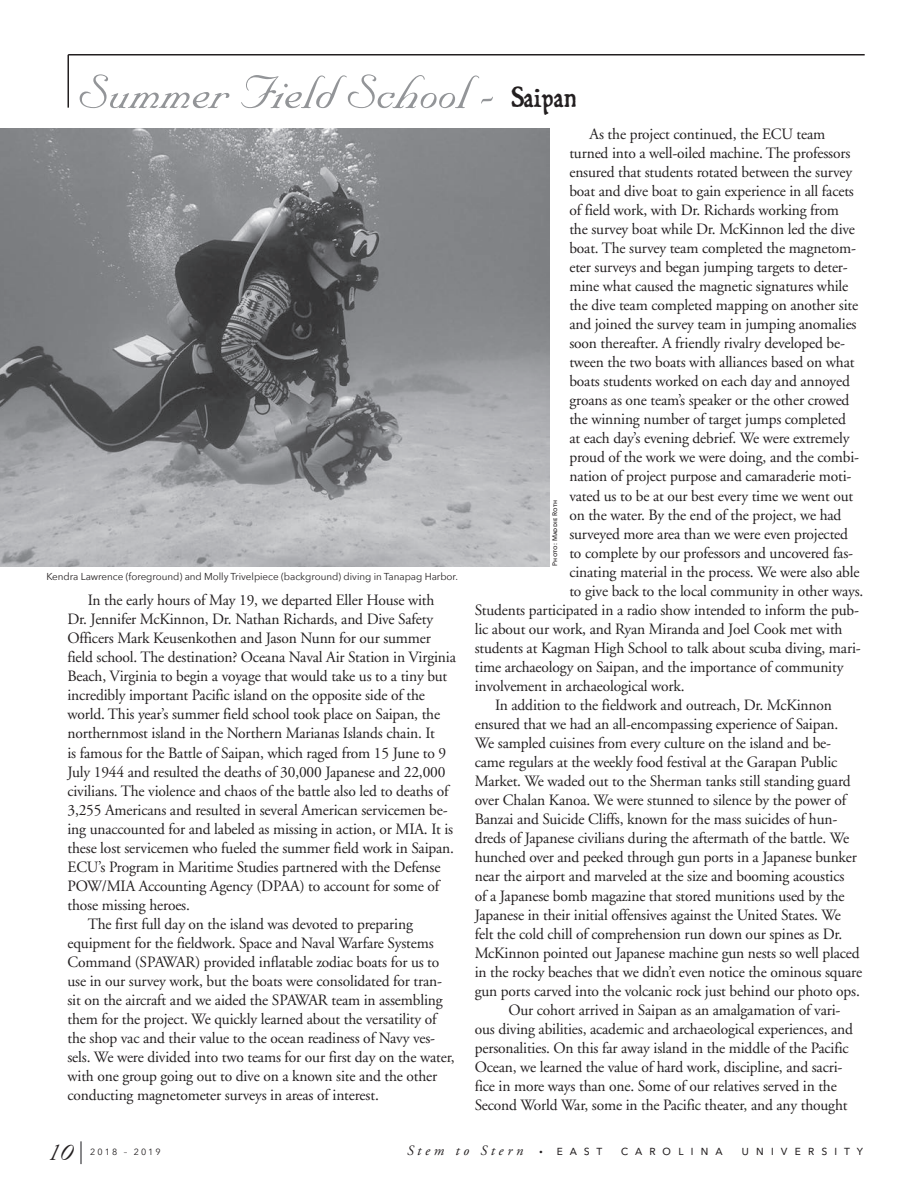
<style>
.page{position:relative;width:918px;height:1188px;background:#fff}
.page>*{position:absolute;margin:0;border:0;box-sizing:border-box;transform-origin:0 0}
.t1{font:55.5px "Nuptial Script";color:#939598}
.t2{font:37.5px "Nuptial Script";color:#231f20}
.t3{font:15.75px "Adobe Garamond";letter-spacing:-.01em;color:#231f20}
.t4{font:italic 14.25px "Adobe Garamond";letter-spacing:.27em;color:#231f20}
.t5{font:13.5px "Avenir Next";letter-spacing:.5em;color:#231f20}
.t6{font:10.05px "Avenir Next";letter-spacing:-.005em;color:#231f20}
.t7{font:9px "Avenir Next";letter-spacing:.23em;color:#231f20}
.t8{font:500 6.6px "Avenir Next";letter-spacing:.02em;color:#231f20}
.s1{font-family:"Black Beard";font-size:33px;color:#231f20}
.s2{font-size:9px}
.s3{font-family:"Avenir Next";font-style:normal;font-size:13.5px}
</style>
<div class="page">
<hr style="left:80px;top:1141px;width:2px;height:23px;background:#636366">
<hr style="left:68px;top:54px;width:797px;height:2px;background:#231f20">
<hr style="left:68px;top:55px;width:1px;height:53px;background:#231f20">
<img style="left:0;top:128px;width:549px;height:439px">
<h1 class="t1" style="left:78px;top:61px;width:500px">Summer Field School - <span class="s1">Saipan</span></h1>
<p class="t6" style="left:46px;top:568px;width:413px">Kendra Lawrence (foreground) and Molly Trivelpiece (background) diving in Tanapag Harbor.</p>
<p class="t3" style="left:88px;top:592px;width:348px">In the early hours of May 19, we departed Eller House with</p>
<p class="t3" style="left:67px;top:611px;width:367px">Dr. Jennifer McKinnon, Dr. Nathan Richards, and Dive Safety</p>
<p class="t3" style="left:67px;top:630px;width:365px">Officers Mark Keusenkothen and Jason Nunn for our summer</p>
<p class="t3" style="left:67px;top:649px;width:390px">field school. The destination? Oceana Naval Air Station in Virginia</p>
<p class="t3" style="left:67px;top:668px;width:381px">Beach, Virginia to begin a voyage that would take us to a tiny but</p>
<p class="t3" style="left:67px;top:687px;width:359px">incredibly important Pacific island on the opposite side of the</p>
<p class="t3" style="left:67px;top:706px;width:374px">world. This year’s summer field school took place on Saipan, the</p>
<p class="t3" style="left:67px;top:725px;width:369px">northernmost island in the Northern Marianas Islands chain. It</p>
<p class="t3" style="left:67px;top:744px;width:380px">is famous for the Battle of Saipan, which raged from 15 June to 9</p>
<p class="t3" style="left:67px;top:763px;width:380px">July 1944 and resulted the deaths of 30,000 Japanese and 22,000</p>
<p class="t3" style="left:67px;top:782px;width:383px">civilians. The violence and chaos of the battle also led to deaths of</p>
<p class="t3" style="left:67px;top:801px;width:382px">3,255 Americans and resulted in several American servicemen be-</p>
<p class="t3" style="left:67px;top:820px;width:387px">ing unaccounted for and labeled as missing in action, or MIA. It is</p>
<p class="t3" style="left:67px;top:839px;width:388px">these lost servicemen who fueled the summer field work in Saipan.</p>
<p class="t3" style="left:68px;top:858px;width:375px">ECU’s Program in Maritime Studies partnered with the Defense</p>
<p class="t3" style="left:68px;top:877px;width:373px">POW/MIA Accounting Agency (DPAA) to account for some of</p>
<p class="t3" style="left:68px;top:897px;width:124px">those missing heroes.</p>
<p class="t3" style="left:88px;top:916px;width:327px">The first full day on the island was devoted to preparing</p>
<p class="t3" style="left:68px;top:935px;width:368px">equipment for the fieldwork. Space and Naval Warfare Systems</p>
<p class="t3" style="left:68px;top:954px;width:373px">Command (SPAWAR) provided inflatable zodiac boats for us to</p>
<p class="t3" style="left:68px;top:973px;width:376px">use in our survey work, but the boats were consolidated for tran-</p>
<p class="t3" style="left:68px;top:992px;width:377px">sit on the aircraft and we aided the SPAWAR team in assembling</p>
<p class="t3" style="left:68px;top:1011px;width:371px">them for the project. We quickly learned about the versatility of</p>
<p class="t3" style="left:68px;top:1030px;width:369px">the shop vac and their value to the ocean readiness of Navy ves-</p>
<p class="t3" style="left:68px;top:1049px;width:389px">sels. We were divided into two teams for our first day on the water,</p>
<p class="t3" style="left:68px;top:1068px;width:371px">with one group going out to dive on a known site and the other</p>
<p class="t3" style="left:68px;top:1087px;width:313px">conducting magnetometer surveys in areas of interest.</p>
<p class="t3" style="left:590px;top:125px;width:237px">As the project continued, the ECU team</p>
<p class="t3" style="left:569px;top:144px;width:282px">turned into a well-oiled machine. The professors</p>
<p class="t3" style="left:569px;top:163px;width:284px">ensured that students rotated between the survey</p>
<p class="t3" style="left:569px;top:182px;width:286px">boat and dive boat to gain experience in all facets</p>
<p class="t3" style="left:569px;top:201px;width:271px">of field work, with Dr. Richards working from</p>
<p class="t3" style="left:569px;top:220px;width:287px">the survey boat while Dr. McKinnon led the dive</p>
<p class="t3" style="left:569px;top:239px;width:288px">boat. The survey team completed the magnetom-</p>
<p class="t3" style="left:569px;top:258px;width:280px">eter surveys and began jumping targets to deter-</p>
<p class="t3" style="left:569px;top:278px;width:280px">mine what caused the magnetic signatures while</p>
<p class="t3" style="left:569px;top:297px;width:290px">the dive team completed mapping on another site</p>
<p class="t3" style="left:569px;top:316px;width:289px">and joined the survey team in jumping anomalies</p>
<p class="t3" style="left:569px;top:335px;width:277px">soon thereafter. A friendly rivalry developed be-</p>
<p class="t3" style="left:569px;top:354px;width:287px">tween the two boats with alliances based on what</p>
<p class="t3" style="left:569px;top:373px;width:282px">boats students worked on each day and annoyed</p>
<p class="t3" style="left:569px;top:392px;width:282px">groans as one team’s speaker or the other crowed</p>
<p class="t3" style="left:569px;top:411px;width:278px">the winning number of target jumps completed</p>
<p class="t3" style="left:569px;top:430px;width:282px">at each day’s evening debrief. We were extremely</p>
<p class="t3" style="left:569px;top:449px;width:291px">proud of the work we were doing, and the combi-</p>
<p class="t3" style="left:569px;top:468px;width:284px">nation of project purpose and camaraderie moti-</p>
<p class="t3" style="left:569px;top:487px;width:285px">vated us to be at our best every time we went out</p>
<p class="t3" style="left:569px;top:506px;width:274px">on the water. By the end of the project, we had</p>
<p class="t3" style="left:569px;top:525px;width:280px">surveyed more area than we were even projected</p>
<p class="t3" style="left:569px;top:544px;width:285px">to complete by our professors and uncovered fas-</p>
<p class="t3" style="left:569px;top:563px;width:292px">cinating material in the process. We were also able</p>
<p class="t3" style="left:569px;top:582px;width:296px">to give back to the local community in other ways.</p>
<p class="t3" style="left:475px;top:601px;width:386px">Students participated in a radio show intended to inform the pub-</p>
<p class="t3" style="left:475px;top:620px;width:369px">lic about our work, and Ryan Miranda and Joel Cook met with</p>
<p class="t3" style="left:475px;top:639px;width:388px">students at Kagman High School to talk about scuba diving, mari-</p>
<p class="t3" style="left:475px;top:659px;width:370px">time archaeology on Saipan, and the importance of community</p>
<p class="t3" style="left:475px;top:678px;width:211px">involvement in archaeological work.</p>
<p class="t3" style="left:495px;top:697px;width:338px">In addition to the fieldwork and outreach, Dr. McKinnon</p>
<p class="t3" style="left:475px;top:716px;width:365px">ensured that we had an all-encompassing experience of Saipan.</p>
<p class="t3" style="left:475px;top:735px;width:358px">We sampled cuisines from every culture on the island and be-</p>
<p class="t3" style="left:475px;top:754px;width:364px">came regulars at the weekly food festival at the Garapan Public</p>
<p class="t3" style="left:475px;top:773px;width:377px">Market. We waded out to the Sherman tanks still standing guard</p>
<p class="t3" style="left:475px;top:792px;width:373px">over Chalan Kanoa. We were stunned to silence by the power of</p>
<p class="t3" style="left:475px;top:811px;width:364px">Banzai and Suicide Cliffs, known for the mass suicides of hun-</p>
<p class="t3" style="left:475px;top:830px;width:376px">dreds of Japanese civilians during the aftermath of the battle. We</p>
<p class="t3" style="left:475px;top:849px;width:384px">hunched over and peeked through gun ports in a Japanese bunker</p>
<p class="t3" style="left:475px;top:868px;width:371px">near the airport and marveled at the size and booming acoustics</p>
<p class="t3" style="left:475px;top:887px;width:371px">of a Japanese bomb magazine that stored munitions used by the</p>
<p class="t3" style="left:475px;top:906px;width:368px">Japanese in their initial offensives against the United States. We</p>
<p class="t3" style="left:475px;top:925px;width:369px">felt the cold chill of comprehension run down our spines as Dr.</p>
<p class="t3" style="left:475px;top:944px;width:386px">McKinnon pointed out Japanese machine gun nests so well placed</p>
<p class="t3" style="left:475px;top:963px;width:389px">in the rocky beaches that we didn’t even notice the ominous square</p>
<p class="t3" style="left:475px;top:982px;width:387px">gun ports carved into the volcanic rock just behind our photo ops.</p>
<p class="t3" style="left:509px;top:1001px;width:333px">Our cohort arrived in Saipan as an amalgamation of vari-</p>
<p class="t3" style="left:475px;top:1020px;width:380px">ous diving abilities, academic and archaeological experiences, and</p>
<p class="t3" style="left:475px;top:1040px;width:375px">personalities. On this far away island in the middle of the Pacific</p>
<p class="t3" style="left:475px;top:1059px;width:369px">Ocean, we learned the value of hard work, discipline, and sacri-</p>
<p class="t3" style="left:475px;top:1078px;width:364px">fice in more ways than one. Some of our relatives served in the</p>
<p class="t3" style="left:475px;top:1097px;width:374px">Second World War, some in the Pacific theater, and any thought</p>
<p class="t8" style="left:549px;top:566px;width:67px;rotate:-90deg">Photo: Maddie Roth</p>
<h2 class="t2" style="left:49px;top:1128px;width:26px">10</h2>
<p class="t7" style="left:90px;top:1144px;width:72px">2018 – 2019</p>
<p class="t4" style="left:407px;top:1143px;width:197px">Stem to Stern <span class="s2">•</span> <span class="s3">e a s t</span></p>
<p class="t5" style="left:621px;top:1139px;width:104px">carolina</p>
<p class="t5" style="left:741px;top:1139px;width:123px">university</p>
</div>
